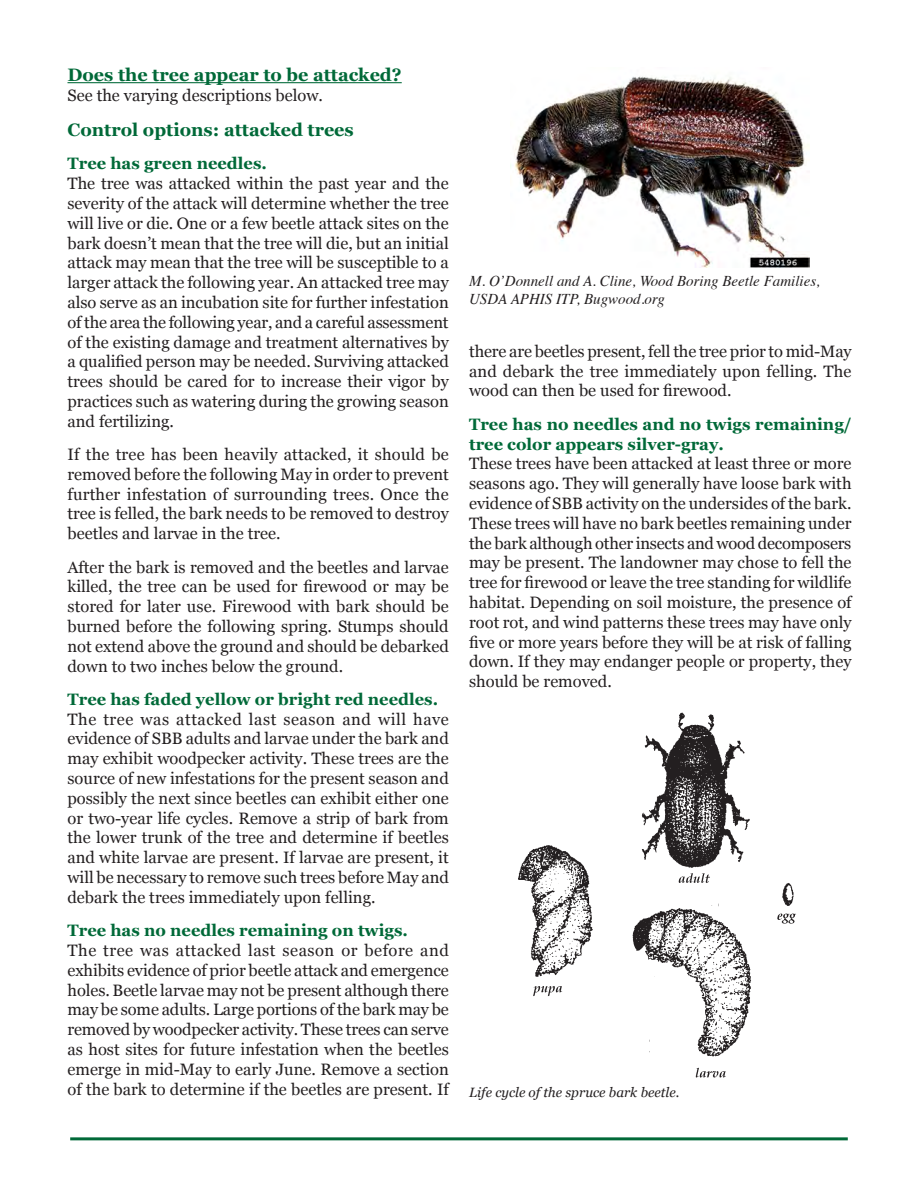
<style>
.page{position:relative;width:918px;height:1188px;background:#fff}
.page>*{position:absolute;margin:0;border:0;box-sizing:border-box;transform-origin:0 0}
.Subhead_2{font:700 18px "Georgia";color:#006938}
.Body_text{font:16.5px/19.8px "Georgia";color:#231f20;text-align:justify}
.List_subhead{font:700 16.5px/19.8px "Georgia";color:#006938}
.t1{font:italic 15px/18px "Times";color:#231f20}
.t2{font:italic 13.5px "Georgia";color:#231f20}
</style>
<div class="page">
<hr style="left:70px;top:1137px;width:778px;height:3px;background:#006938">
<hr style="left:68px;top:82px;width:334px;height:1px;background:#006938">
<img style="left:518px;top:712px;width:278px;height:366px">
<img style="left:510px;top:76px;width:299px;height:192px">
<p class="Subhead_2" style="left:68px;top:61px;width:336px">Does the tree appear to be attacked?</p>
<p class="Body_text" style="left:68px;top:85px;width:257px">See the varying descriptions below.</p>
<p class="Subhead_2" style="left:68px;top:116px;width:288px">Control options: attacked trees</p>
<p class="List_subhead" style="left:68px;top:153px;width:201px">Tree has green needles.</p>
<p class="Body_text" style="left:68px;top:173px;width:383px">The tree was attacked within the past year and the severity of the attack will determine whether the tree will live or die. One or a few beetle attack sites on the bark doesn’t mean that the tree will die, but an initial attack may mean that the tree will be susceptible to a larger attack the following year. An attacked tree may also serve as an incubation site for further infestation of the area the following year, and a careful assessment of the existing damage and treatment alternatives by a qualified person may be needed. Surviving attacked trees should be cared for to increase their vigor by practices such as watering during the growing season and fertilizing.</p>
<p class="Body_text" style="left:68px;top:444px;width:383px">If the tree has been heavily attacked, it should be removed before the following May in order to prevent further infestation of surrounding trees. Once the tree is felled, the bark needs to be removed to destroy beetles and larvae in the tree.</p>
<p class="Body_text" style="left:68px;top:556px;width:383px">After the bark is removed and the beetles and larvae killed, the tree can be used for firewood or may be stored for later use. Firewood with bark should be burned before the following spring. Stumps should not extend above the ground and should be debarked down to two inches below the ground.</p>
<p class="List_subhead" style="left:68px;top:688px;width:372px">Tree has faded yellow or bright red needles.</p>
<p class="Body_text" style="left:68px;top:708px;width:383px">The tree was attacked last season and will have evidence of SBB adults and larvae under the bark and may exhibit woodpecker activity. These trees are the source of new infestations for the present season and possibly the next since beetles can exhibit either one or two-year life cycles. Remove a strip of bark from the lower trunk of the tree and determine if beetles and white larvae are present. If larvae are present, it will be necessary to remove such trees before May and debark the trees immediately upon felling.</p>
<p class="List_subhead" style="left:68px;top:920px;width:342px">Tree has no needles remaining on twigs.</p>
<p class="Body_text" style="left:68px;top:940px;width:383px">The tree was attacked last season or before and exhibits evidence of prior beetle attack and emergence holes. Beetle larvae may not be present although there may be some adults. Large portions of the bark may be removed by woodpecker activity. These trees can serve as host sites for future infestation when the beetles emerge in mid-May to early June. Remove a section of the bark to determine if the beetles are present. If</p>
<p class="t1" style="left:469px;top:271px;width:352px">M. O’Donnell and A. Cline, Wood Boring Beetle Families,<br>USDA APHIS ITP, Bugwood.org</p>
<p class="Body_text" style="left:469px;top:341px;width:384px">there are beetles present, fell the tree prior to mid-May and debark the tree immediately upon felling. The wood can then be used for firewood.</p>
<p class="List_subhead" style="left:469px;top:413px;width:384px">Tree has no needles and no twigs remaining/ tree color appears silver-gray.</p>
<p class="Body_text" style="left:469px;top:453px;width:384px">These trees have been attacked at least three or more seasons ago. They will generally have loose bark with evidence of SBB activity on the undersides of the bark.<br>These trees will have no bark beetles remaining under the bark although other insects and wood decomposers may be present. The landowner may chose to fell the tree for firewood or leave the tree standing for wildlife habitat. Depending on soil moisture, the presence of root rot, and wind patterns these trees may have only five or more years before they will be at risk of falling down. If they may endanger people or property, they should be removed.</p>
<p class="t2" style="left:469px;top:1082px;width:212px">Life cycle of the spruce bark beetle.</p>
</div>
